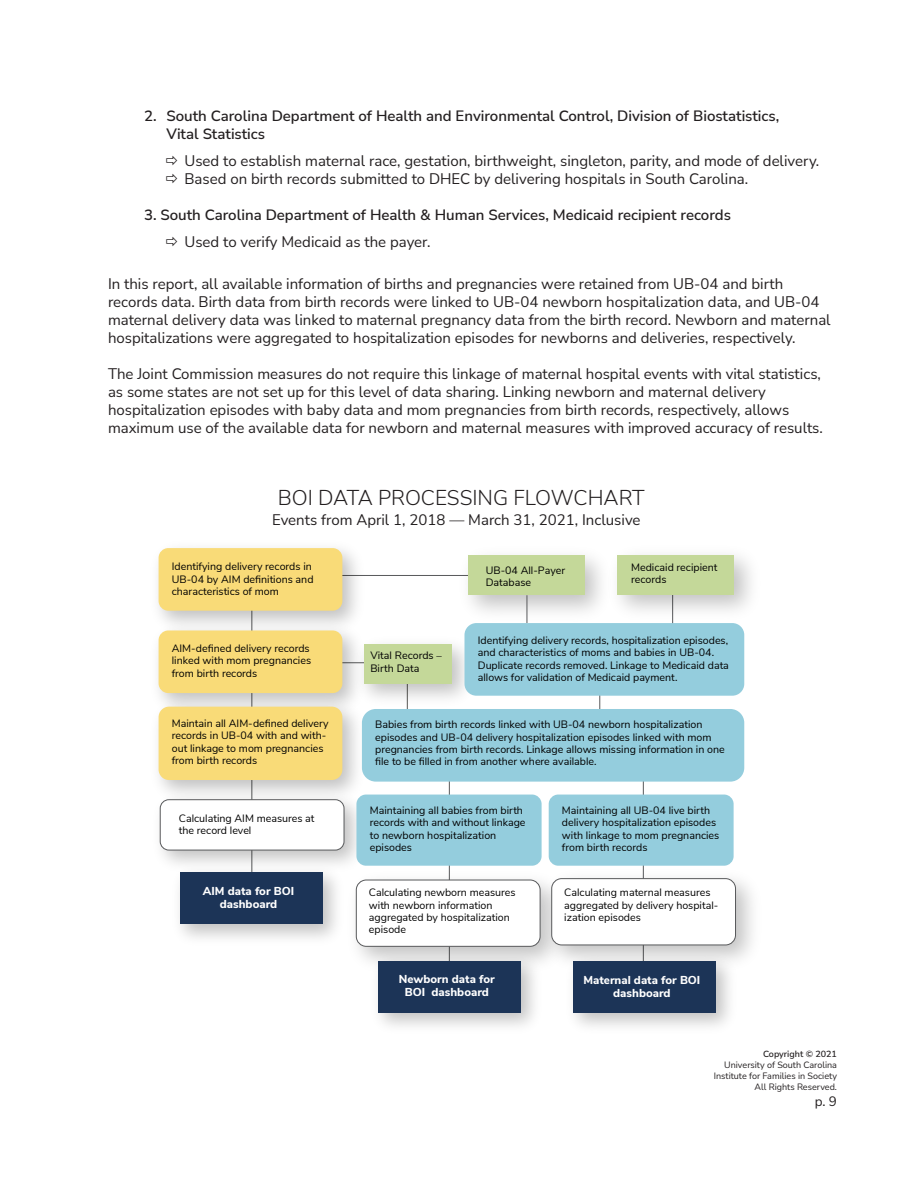
<style>
.page{position:relative;width:918px;height:1188px;background:#fff}
.page>*{position:absolute;margin:0;border:0;box-sizing:border-box;transform-origin:0 0}
.t1{font:300 21px "Nunito Sans";color:#231f20}
.t2{font:15px/18px "Nunito Sans";color:#231f20}
.t3{font:600 15px/18px "Nunito Sans";color:#231f20}
.t4{font:13.5px "Nunito Sans";color:#231f20}
.t5{font:800 11.55px/13px "Nunito Sans";color:#fff;text-align:center}
.t6{font:10.65px/12.3px "Nunito Sans";color:#000}
.t7{font:9px/10.8px "Nunito Sans";color:#231f20;text-align:right}
.t8{font:600 9px "Nunito Sans";color:#231f20}
</style>
<div class="page">
<hr style="left:449px;top:769px;width:1px;height:194px;background:#58595b">
<hr style="left:643px;top:777px;width:1px;height:194px;background:#58595b">
<svg style="left:599px;top:696px;width:1px;height:13px"></svg>
<hr style="left:333px;top:575px;width:144px;height:1px;background:#58595b">
<img style="left:158px;top:548px;width:201px;height:68px">
<div style="left:159px;top:548px;width:183px;height:63px;background:#f9db78;border-radius:10px"></div>
<img style="left:158px;top:616px;width:195px;height:76px">
<div style="left:159px;top:630px;width:183px;height:63px;background:#f9db78;border-radius:10px"></div>
<img style="left:158px;top:692px;width:212px;height:93px">
<div style="left:159px;top:707px;width:183px;height:73px;background:#f9db78;border-radius:10px"></div>
<img style="left:159px;top:785px;width:214px;height:75px">
<div style="left:160px;top:800px;width:184px;height:50px;background:#fff;border-radius:9px"></div>
<div style="left:160px;top:800px;width:184px;height:50px;border:1px solid #58595b;border-radius:9px"></div>
<img style="left:166px;top:858px;width:184px;height:81px">
<div style="left:180px;top:872px;width:142px;height:52px;background:#1c3457"></div>
<img style="left:349px;top:629px;width:122px;height:84px">
<div style="left:364px;top:644px;width:88px;height:39px;background:#c4d899"></div>
<img style="left:466px;top:555px;width:135px;height:74px">
<div style="left:468px;top:556px;width:116px;height:39px;background:#c4d899"></div>
<img style="left:617px;top:555px;width:134px;height:74px">
<div style="left:618px;top:555px;width:116px;height:40px;background:#c4d899"></div>
<div style="left:362px;top:709px;width:382px;height:73px;background:#94cddd;border-radius:14px"></div>
<svg style="left:527px;top:595px;width:1px;height:28px"></svg>
<div style="left:465px;top:623px;width:279px;height:73px;background:#94cddd;border-radius:12px"></div>
<div style="left:356px;top:795px;width:186px;height:71px;background:#94cddd;border-radius:10px"></div>
<div style="left:549px;top:795px;width:185px;height:71px;background:#94cddd;border-radius:10px"></div>
<img style="left:339px;top:863px;width:196px;height:93px">
<div style="left:356px;top:880px;width:184px;height:66px;background:#fff;border-radius:10px"></div>
<div style="left:356px;top:880px;width:184px;height:67px;border:1px solid #58595b;border-radius:10px"></div>
<img style="left:535px;top:862px;width:218px;height:96px">
<div style="left:552px;top:879px;width:184px;height:66px;background:#fff;border-radius:10px"></div>
<div style="left:552px;top:878px;width:184px;height:67px;border:1px solid #58595b;border-radius:10px"></div>
<img style="left:559px;top:947px;width:185px;height:80px">
<div style="left:573px;top:961px;width:143px;height:52px;background:#1c3457"></div>
<img style="left:364px;top:947px;width:184px;height:80px">
<div style="left:378px;top:961px;width:143px;height:52px;background:#1c3457"></div>
<p class="t3" style="left:166px;top:107px;width:614px;text-indent:-22px">2. South Carolina Department of Health and Environmental Control, Division of Biostatistics,<br>Vital Statistics</p>
<p class="t2" style="left:184px;top:152px;width:636px">Used to establish maternal race, gestation, birthweight, singleton, parity, and mode of delivery.</p>
<p class="t2" style="left:185px;top:170px;width:565px">Based on birth records submitted to DHEC by delivering hospitals in South Carolina.</p>
<p class="t3" style="left:144px;top:206px;width:589px">3. South Carolina Department of Health &amp; Human Services, Medicaid recipient records</p>
<p class="t2" style="left:185px;top:233px;width:248px">Used to verify Medicaid as the payer.</p>
<p class="t2" style="left:108px;top:275px;width:724px">In this report, all available information of births and pregnancies were retained from UB-04 and birth records data. Birth data from birth records were linked to UB-04 newborn hospitalization data, and UB-04 maternal delivery data was linked to maternal pregnancy data from the birth record. Newborn and maternal hospitalizations were aggregated to hospitalization episodes for newborns and deliveries, respectively.</p>
<p class="t2" style="left:108px;top:365px;width:716px">The Joint Commission measures do not require this linkage of maternal hospital events with vital statistics, as some states are not set up for this level of data sharing. Linking newborn and maternal delivery hospitalization episodes with baby data and mom pregnancies from birth records, respectively, allows maximum use of the available data for newborn and maternal measures with improved accuracy of results.</p>
<p class="t1" style="left:278px;top:484px;width:368px">BOI DATA PROCESSING FLOWCHART</p>
<p class="t2" style="left:272px;top:510px;width:370px">Events from April 1, 2018 — March 31, 2021, Inclusive</p>
<p class="t6" style="left:172px;top:560px;width:143px">Identifying delivery records in<br>UB-04 by AIM definitions and characteristics of mom</p>
<p class="t6" style="left:172px;top:642px;width:141px">AIM-defined delivery records linked with mom pregnancies from birth records</p>
<p class="t6" style="left:172px;top:717px;width:158px">Maintain all AIM-defined delivery records in UB-04 with and with&shy;out linkage to mom pregnancies from birth records</p>
<p class="t6" style="left:179px;top:811px;width:137px">Calculating AIM measures at the record level</p>
<p class="t5" style="left:203px;top:884px;width:93px">AIM data for BOI dashboard</p>
<p class="t6" style="left:370px;top:649px;width:73px">Vital Records –<br>Birth Data</p>
<p class="t6" style="left:486px;top:564px;width:81px">UB-04 All-Payer<br>Database</p>
<p class="t6" style="left:631px;top:560px;width:88px">Medicaid recipient records</p>
<p class="t6" style="left:478px;top:634px;width:253px">Identifying delivery records, hospitalization episodes, and characteristics of moms and babies in UB-04.<br>Duplicate records removed. Linkage to Medicaid data allows for validation of Medicaid payment.</p>
<p class="t6" style="left:375px;top:718px;width:351px">Babies from birth records linked with UB-04 newborn hospitalization episodes and UB-04 delivery hospitalization episodes linked with mom pregnancies from birth records. Linkage allows missing information in one file to be filled in from another where available.</p>
<p class="t6" style="left:370px;top:803px;width:157px">Maintaining all babies from birth records with and without linkage to newborn hospitalization episodes</p>
<p class="t6" style="left:562px;top:803px;width:159px">Maintaining all UB-04 live birth delivery hospitalization episodes with linkage to mom pregnancies from birth records</p>
<p class="t6" style="left:369px;top:886px;width:148px">Calculating newborn measures with newborn information aggregated by hospitalization episode</p>
<p class="t6" style="left:564px;top:886px;width:156px">Calculating maternal measures aggregated by delivery hospital&shy;ization episodes</p>
<p class="t5" style="left:399px;top:972px;width:97px">Newborn data for<br>BOI dashboard</p>
<p class="t5" style="left:584px;top:972px;width:118px">Maternal data for BOI dashboard</p>
<p class="t8" style="left:763px;top:1048px;width:75px">Copyright © 2021</p>
<p class="t7" style="left:714px;top:1059px;width:125px">University of South Carolina<br>Institute for Families in Society<br>All Rights Reserved.</p>
<p class="t4" style="left:815px;top:1092px;width:24px">p. 9</p>
</div>
